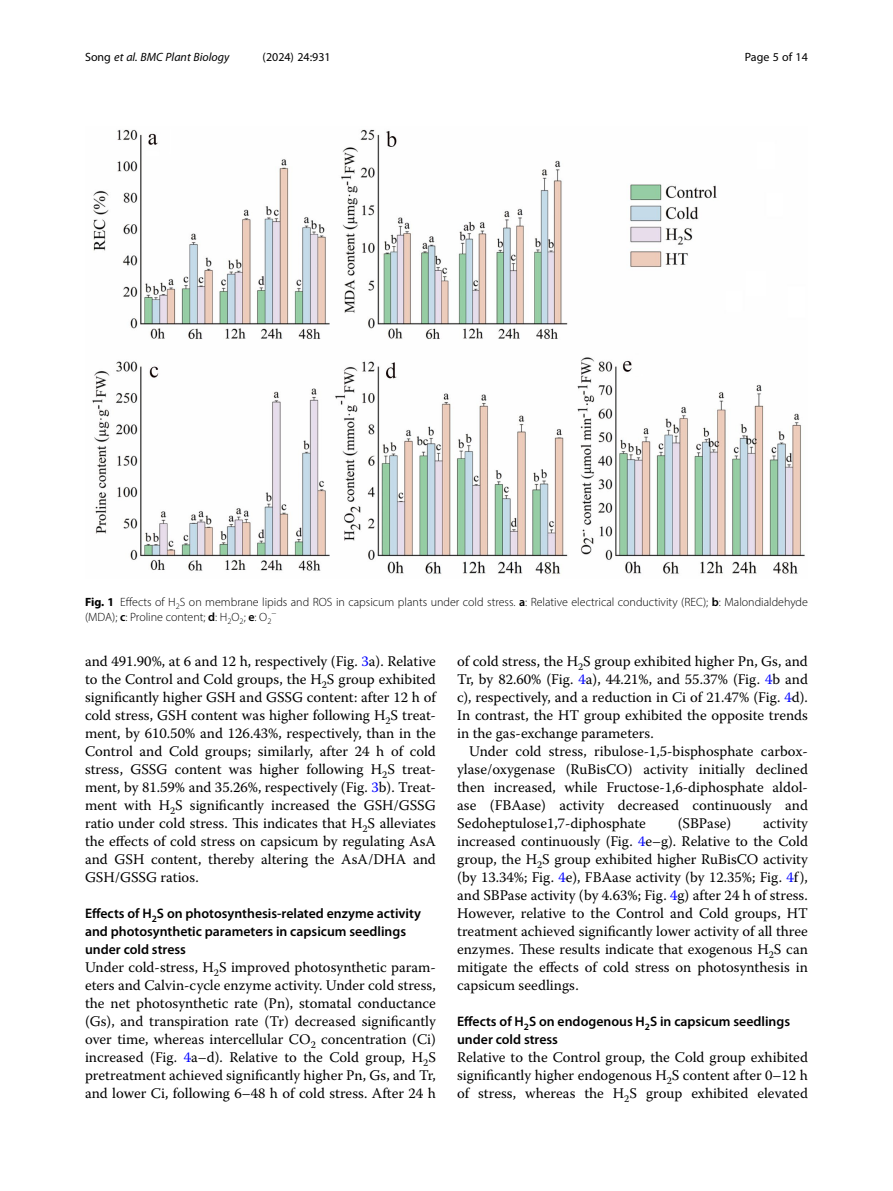
<style>
.page{position:relative;width:893px;height:1191px;background:#fff}
.page>*{position:absolute;margin:0;border:0;box-sizing:border-box;transform-origin:0 0}
.Body_Text{font:14.7px/18px "Warnock Pro";color:#000;text-align:justify}
.Body_Text_Indent{font:14.7px/18px "Warnock Pro";color:#000;text-align:justify}
.Head_2{font:600 13.8px/18px "Myriad Pro";color:#000}
.Figure_Caption{font:300 12px/15px "Myriad Pro";color:#000}
.t1{font:italic 12px "Myriad Pro";color:#000}
.t2{font:12px "Myriad Pro";color:#000}
.Figure_Caption-2{font:300 8.4px "Myriad Pro";color:#000}
.s1{font-style:normal}
.s2{font-weight:700}
.s3{font-weight:600}
.s4{color:#00f}
</style>
<div class="page">
<img style="left:92px;top:129px;width:713px;height:445px">
<p class="t1" style="left:85px;top:50px;width:146px"><span class="s1">Song</span> et al. BMC Plant Biology</p>
<p class="t2" style="left:263px;top:50px;width:70px">(2024) 24:931</p>
<p class="t2" style="left:745px;top:50px;width:65px">Page 5 of 14</p>
<p class="Figure_Caption" style="left:85px;top:594px;width:724px"><span class="s2">Fig. 1</span> Effects of H<sub>2</sub>S on membrane lipids and ROS in capsicum plants under cold stress. <span class="s3">a</span>: Relative electrical conductivity (REC); <span class="s3">b</span>: Malondialdehyde (MDA); <span class="s3">c</span>: Proline content; <span class="s3">d</span>: H<sub>2</sub>O<sub>2</sub>; <span class="s3">e</span>: O<sub>2</sub></p>
<p class="Figure_Caption-2" style="left:271px;top:608px;width:7px">−</p>
<p class="Body_Text" style="left:85px;top:652px;width:352px">and 491.90%, at 6 and 12 h, respectively (Fig. <span class="s4">3</span>a). Relative to the Control and Cold groups, the H<sub>2</sub>S group exhibited significantly higher GSH and GSSG content: after 12 h of cold stress, GSH content was higher following H<sub>2</sub>S treat&shy;ment, by 610.50% and 126.43%, respectively, than in the Control and Cold groups; similarly, after 24 h of cold stress, GSSG content was higher following H<sub>2</sub>S treat&shy;ment, by 81.59% and 35.26%, respectively (Fig. <span class="s4">3</span>b). Treat&shy;ment with H<sub>2</sub>S significantly increased the GSH/GSSG ratio under cold stress. This indicates that H<sub>2</sub>S alleviates the effects of cold stress on capsicum by regulating AsA and GSH content, thereby altering the AsA/DHA and GSH/GSSG ratios.</p>
<p class="Head_2" style="left:85px;top:904px;width:337px">Effects of H<sub>2</sub>S on photosynthesis-related enzyme activity and photosynthetic parameters in capsicum seedlings under cold stress</p>
<p class="Body_Text" style="left:85px;top:958px;width:352px">Under cold-stress, H<sub>2</sub>S improved photosynthetic param&shy;eters and Calvin-cycle enzyme activity. Under cold stress, the net photosynthetic rate (Pn), stomatal conductance (Gs), and transpiration rate (Tr) decreased significantly over time, whereas intercellular CO<sub>2</sub> concentration (Ci) increased (Fig. <span class="s4">4</span>a–d). Relative to the Cold group, H<sub>2</sub>S pretreatment achieved significantly higher Pn, Gs, and Tr, and lower Ci, following 6–48 h of cold stress. After 24 h</p>
<p class="Body_Text" style="left:457px;top:652px;width:352px">of cold stress, the H<sub>2</sub>S group exhibited higher Pn, Gs, and Tr, by 82.60% (Fig. <span class="s4">4</span>a), 44.21%, and 55.37% (Fig. <span class="s4">4</span>b and c), respectively, and a reduction in Ci of 21.47% (Fig. <span class="s4">4</span>d).<br>In contrast, the HT group exhibited the opposite trends in the gas-exchange parameters.</p>
<p class="Body_Text_Indent" style="left:457px;top:742px;width:352px;text-indent:12px">Under cold stress, ribulose-1,5-bisphosphate carbox&shy;ylase/oxygenase (RuBisCO) activity initially declined then increased, while Fructose-1,6-diphosphate aldol&shy;ase (FBAase) activity decreased continuously and Sedoheptulose1,7-diphosphate</p>
<p class="Body_Text_Indent" style="left:678px;top:814px;width:55px">(SBPase)</p>
<p class="Body_Text_Indent" style="left:457px;top:814px;width:352px;text-indent:306px">activity increased continuously (Fig. <span class="s4">4</span>e–g). Relative to the Cold group, the H<sub>2</sub>S group exhibited higher RuBisCO activity (by 13.34%; Fig. <span class="s4">4</span>e), FBAase activity (by 12.35%; Fig. <span class="s4">4</span>f), and SBPase activity (by 4.63%; Fig. <span class="s4">4</span>g) after 24 h of stress.<br>However, relative to the Control and Cold groups, HT treatment achieved significantly lower activity of all three enzymes. These results indicate that exogenous H<sub>2</sub>S can mitigate the effects of cold stress on photosynthesis in capsicum seedlings.</p>
<p class="Head_2" style="left:457px;top:1012px;width:335px">Effects of H<sub>2</sub>S on endogenous H<sub>2</sub>S in capsicum seedlings under cold stress</p>
<p class="Body_Text" style="left:457px;top:1048px;width:352px">Relative to the Control group, the Cold group exhibited significantly higher endogenous H<sub>2</sub>S content after 0–12 h of stress, whereas the H<sub>2</sub>S group exhibited elevated</p>
</div>
